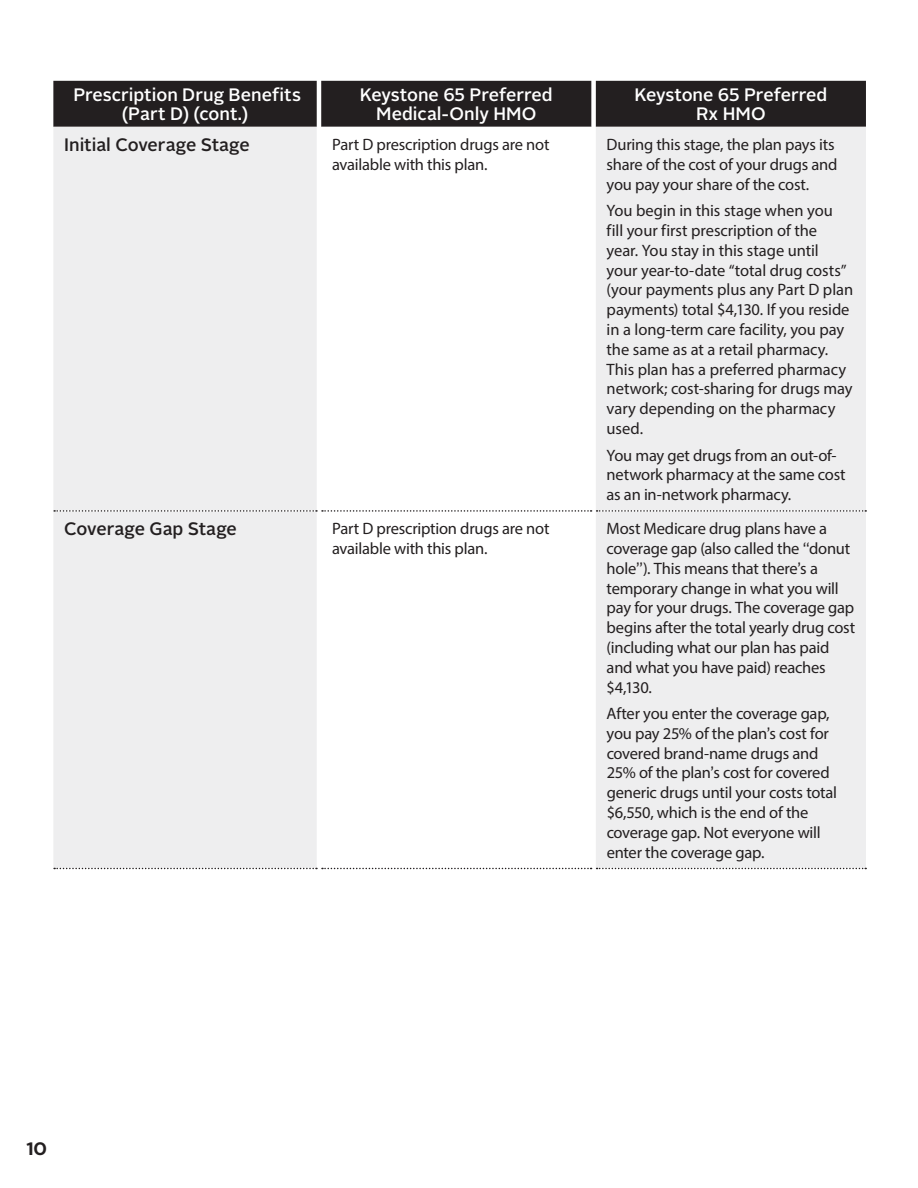
<style>
.page{position:relative;width:918px;height:1188px;background:#fff}
.page>*{position:absolute;margin:0;border:0;box-sizing:border-box;transform-origin:0 0}
.t1{font:500 18px/19.5px "Alright Sans";color:#fff;text-align:center}
.t2{font:500 18px "Alright Sans";color:#231f20}
.t3{font:700 18px "Alright Sans";color:#231f20}
.BODY{font:16.5px/19.8px "Myriad Pro";letter-spacing:-.01em;color:#231f20}
.s1{font-family:"Alright Sans"}
</style>
<div class="page">
<div style="left:53px;top:81px;width:813px;height:46px;background:#231f20"></div>
<div style="left:53px;top:127px;width:813px;height:741px;background:#eeeeef"></div>
<svg style="left:321px;top:127px;width:270px;height:741px"></svg>
<svg style="left:54px;top:868px;width:812px;height:1px"></svg>
<svg style="left:54px;top:510px;width:812px;height:2px"></svg>
<p class="t1" style="left:73px;top:85px;width:229px">Prescription Drug Benefits (Part D) (cont.)</p>
<p class="t1" style="left:360px;top:85px;width:194px">Keystone 65 Preferred</p>
<p class="t1" style="left:376px;top:105px;width:162px">Medical-Only HMO</p>
<p class="t1" style="left:634px;top:85px;width:194px">Keystone 65 Preferred</p>
<p class="t1" style="left:696px;top:105px;width:71px">Rx HMO</p>
<p class="t2" style="left:64px;top:133px;width:187px">Initial Coverage Stage</p>
<p class="BODY" style="left:332px;top:134px;width:219px">Part D prescription drugs are not available with this plan.</p>
<p class="BODY" style="left:606px;top:134px;width:232px">During this stage, the plan pays its share of the cost of your drugs and you pay your share of the cost.</p>
<p class="BODY" style="left:606px;top:200px;width:248px">You begin in this stage when you fill your first prescription of the<br>year. You stay in this stage until your year-to-date “total drug costs” (your payments plus any Part D plan payments) total $4,130. If you reside in a long-term care facility, you pay the same as at a retail pharmacy.<br>This plan has a preferred pharmacy network; cost-sharing for drugs may vary depending on the pharmacy used.</p>
<p class="BODY" style="left:606px;top:445px;width:240px">You may get drugs from an out-of&shy;network pharmacy at the same cost as an in-network pharmacy.</p>
<p class="t2" style="left:64px;top:517px;width:174px">Coverage Gap Stage</p>
<p class="BODY" style="left:332px;top:518px;width:219px">Part D prescription drugs are not available with this plan.</p>
<p class="BODY" style="left:606px;top:518px;width:250px">Most Medicare drug plans have a coverage gap (also called the <span class="s1">“</span>donut hole<span class="s1">”</span>). This means that there<span class="s1">’</span>s a temporary change in what you will pay for your drugs. The coverage gap begins after the total yearly drug cost (including what our plan has paid and what you have paid) reaches $4,130.</p>
<p class="BODY" style="left:606px;top:703px;width:232px">After you enter the coverage gap, you pay 25% of the plan<span class="s1">’</span>s cost for covered brand-name drugs and<br>25% of the plan<span class="s1">’</span>s cost for covered generic drugs until your costs total $6,550, which is the end of the coverage gap. Not everyone will enter the coverage gap.</p>
<p class="t3" style="left:26px;top:1136px;width:22px">10</p>
</div>
